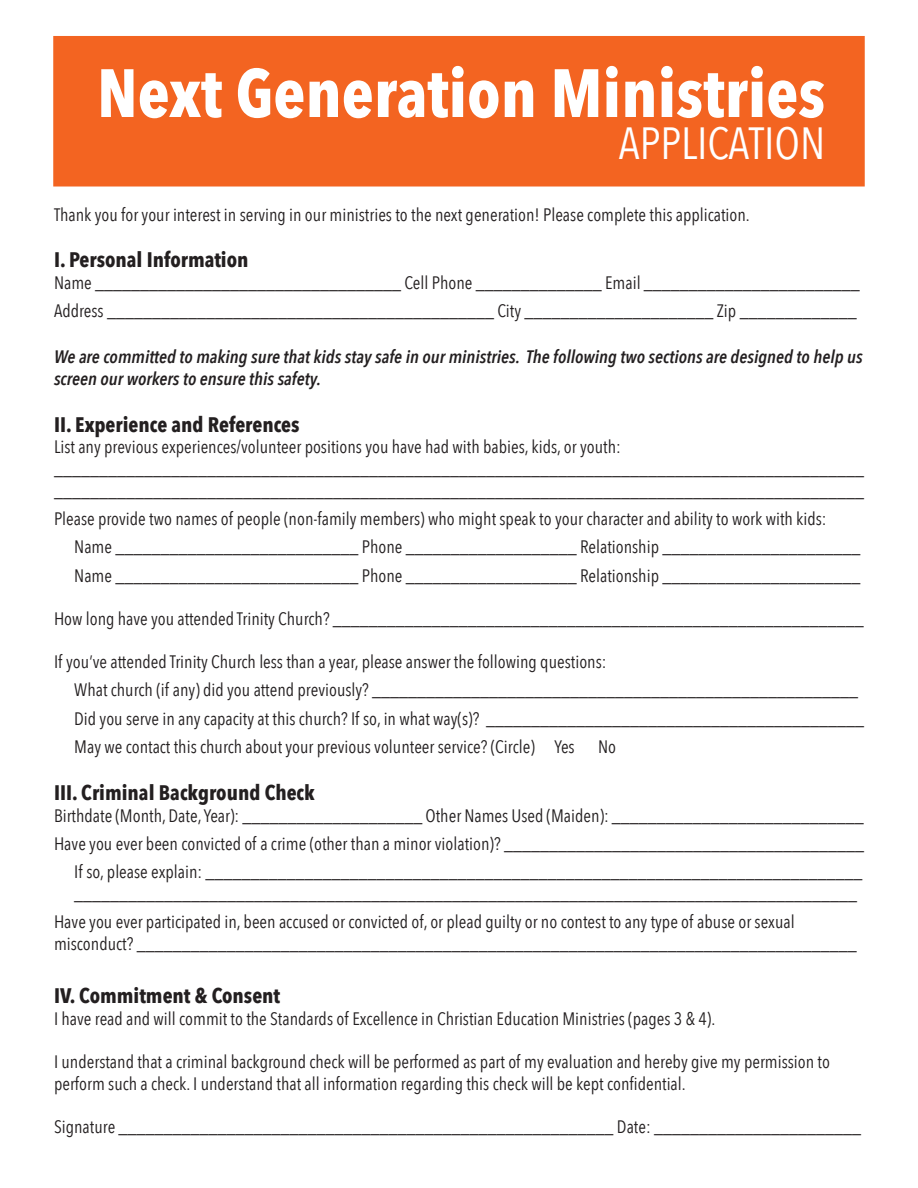
<style>
.page{position:relative;width:918px;height:1188px;background:#fff}
.page>*{position:absolute;margin:0;border:0;box-sizing:border-box;transform-origin:0 0}
.t1{font:700 67.5px "Avenir Next Condensed";color:#fff}
.t2{font:45px "Avenir Next Condensed";color:#fff}
.t3{font:700 21px "Avenir Next Condensed";color:#231f20}
.t4{font:18px/21.6px "Avenir Next Condensed";color:#231f20}
.t5{font:italic 600 18px/21.6px "Avenir Next Condensed";color:#231f20}
</style>
<div class="page">
<div style="left:53px;top:36px;width:812px;height:151px;background:#f36421;border:2px solid #f36421"></div>
<p class="t1" style="left:97px;top:52px;width:730px">Next Generation Ministries</p>
<p class="t2" style="left:619px;top:105px;width:208px">APPLICATION</p>
<p class="t4" style="left:54px;top:203px;width:697px">Thank you for your interest in serving in our ministries to the next generation! Please complete this application.</p>
<p class="t3" style="left:54px;top:247px;width:196px">I. Personal Information</p>
<p class="t4" style="left:54px;top:271px;width:807px">Name __________________________________ Cell Phone ______________ Email ________________________</p>
<p class="t4" style="left:54px;top:299px;width:804px">Address ___________________________________________ City _____________________ Zip _____________</p>
<p class="t5" style="left:54px;top:346px;width:810px">We are committed to making sure that kids stay safe in our ministries. The following two sections are designed to help us screen our workers to ensure this safety.</p>
<p class="t3" style="left:54px;top:412px;width:247px">II. Experience and References</p>
<p class="t4" style="left:54px;top:436px;width:568px">List any previous experiences/volunteer positions you have had with babies, kids, or youth:</p>
<p class="t4" style="left:54px;top:457px;width:811px">__________________________________________________________________________________________ __________________________________________________________________________________________</p>
<p class="t4" style="left:54px;top:507px;width:774px">Please provide two names of people (non-family members) who might speak to your character and ability to work with kids:</p>
<p class="t4" style="left:74px;top:535px;width:788px">Name ___________________________ Phone ___________________ Relationship ______________________</p>
<p class="t4" style="left:74px;top:564px;width:788px">Name ___________________________ Phone ___________________ Relationship ______________________</p>
<p class="t4" style="left:54px;top:607px;width:811px">How long have you attended Trinity Church? ___________________________________________________________</p>
<p class="t4" style="left:54px;top:650px;width:554px">If you’ve attended Trinity Church less than a year, please answer the following questions:</p>
<p class="t4" style="left:74px;top:679px;width:786px">What church (if any) did you attend previously? ______________________________________________________</p>
<p class="t4" style="left:74px;top:707px;width:791px">Did you serve in any capacity at this church? If so, in what way(s)? __________________________________________</p>
<p class="t4" style="left:74px;top:735px;width:502px">May we contact this church about your previous volunteer service? (Circle) Yes</p>
<p class="t4" style="left:598px;top:735px;width:20px">No</p>
<p class="t3" style="left:54px;top:780px;width:262px">III. Criminal Background Check</p>
<p class="t4" style="left:54px;top:804px;width:811px">Birthdate (Month, Date, Year): ____________________ Other Names Used (Maiden): ____________________________</p>
<p class="t4" style="left:54px;top:832px;width:812px">Have you ever been convicted of a crime (other than a minor violation)? ________________________________________</p>
<p class="t4" style="left:74px;top:860px;width:790px">If so, please explain: _________________________________________________________________________ _______________________________________________________________________________________</p>
<p class="t4" style="left:54px;top:910px;width:804px">Have you ever participated in, been accused or convicted of, or plead guilty or no contest to any type of abuse or sexual misconduct? ________________________________________________________________________________</p>
<p class="t3" style="left:54px;top:983px;width:228px">IV. Commitment &amp; Consent</p>
<p class="t4" style="left:54px;top:1007px;width:663px">I have read and will commit to the Standards of Excellence in Christian Education Ministries (pages 3 &amp; 4).</p>
<p class="t4" style="left:54px;top:1050px;width:777px">I understand that a criminal background check will be performed as part of my evaluation and hereby give my permission to perform such a check. I understand that all information regarding this check will be kept confidential.</p>
<p class="t4" style="left:54px;top:1115px;width:809px">Signature _______________________________________________________ Date: _______________________</p>
</div>
